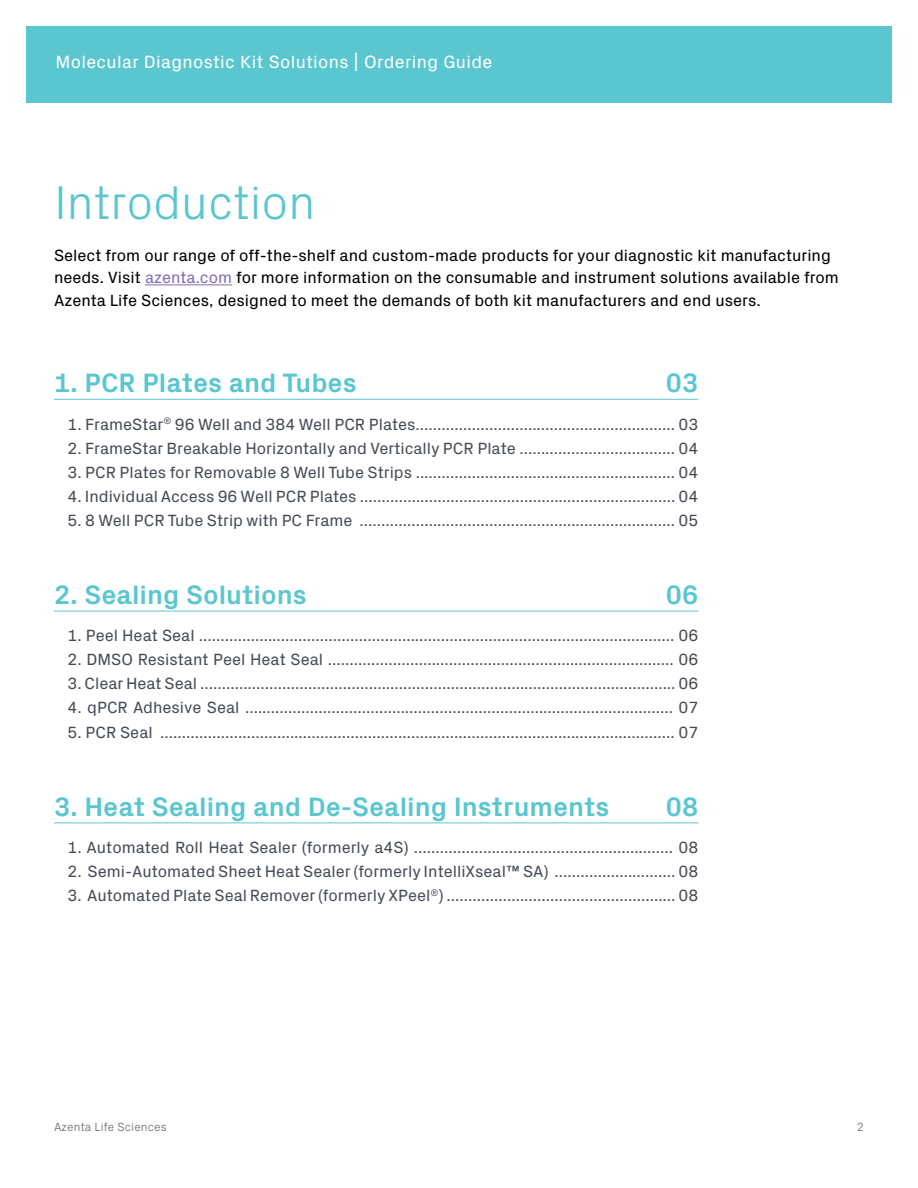
<style>
.page{position:relative;width:918px;height:1188px;background:#fff}
.page>*{position:absolute;margin:0;border:0;box-sizing:border-box;transform-origin:0 0}
.t1{font:300 48px "Px Grotesk";color:#5ac6d0}
.t2{font:700 27px "Px Grotesk";color:#5ac6d0}
.t3{font:18px "Px Grotesk";letter-spacing:.02em;color:#fff}
.t4{font:16.5px "Px Grotesk";color:#474d58}
.t5{font:16.5px/22.5px "Px Grotesk";color:#000}
.t6{font:300 12px "Px Grotesk";letter-spacing:.01em;color:#676a6a}
.s1{color:#816eb2}
</style>
<div class="page">
<div style="left:26px;top:26px;width:866px;height:76px;background:#5ac6d0"></div>
<hr style="left:54px;top:399px;width:644px;height:1px;background:#5ac6d0">
<hr style="left:54px;top:611px;width:644px;height:1px;background:#5ac6d0">
<hr style="left:54px;top:823px;width:644px;height:1px;background:#5ac6d0">
<hr style="left:145px;top:284px;width:87px;height:1px;background:#816eb2">
<p class="t3" style="left:56px;top:49px;width:438px">Molecular Diagnostic Kit Solutions | Ordering Guide</p>
<h1 class="t1" style="left:54px;top:168px;width:263px">Introduction</h1>
<p class="t5" style="left:54px;top:243px;width:786px">Select from our range of off-the-shelf and custom-made products for your diagnostic kit manufacturing needs. Visit <span class="s1">azenta.com</span> for more information on the consumable and instrument solutions available from<br>Azenta Life Sciences, designed to meet the demands of both kit manufacturers and end users.</p>
<h2 class="t2" style="left:54px;top:363px;width:304px">1. PCR Plates and Tubes</h2>
<h2 class="t2" style="left:666px;top:363px;width:34px">03</h2>
<p class="t4" style="left:68px;top:412px;width:632px">1. FrameStar<sup>®</sup> 96 Well and 384 Well PCR Plates............................................................ 03</p>
<p class="t4" style="left:67px;top:436px;width:632px">2. FrameStar Breakable Horizontally and Vertically PCR Plate .................................... 04</p>
<p class="t4" style="left:67px;top:460px;width:632px">3. PCR Plates for Removable 8 Well Tube Strips ............................................................ 04</p>
<p class="t4" style="left:67px;top:484px;width:632px">4. Individual Access 96 Well PCR Plates ......................................................................... 04</p>
<p class="t4" style="left:67px;top:508px;width:632px">5. 8 Well PCR Tube Strip with PC Frame ......................................................................... 05</p>
<h2 class="t2" style="left:54px;top:575px;width:254px">2. Sealing Solutions</h2>
<h2 class="t2" style="left:666px;top:575px;width:34px">06</h2>
<p class="t4" style="left:68px;top:624px;width:632px">1. Peel Heat Seal .............................................................................................................. 06</p>
<p class="t4" style="left:68px;top:648px;width:632px">2. DMSO Resistant Peel Heat Seal ................................................................................ 06</p>
<p class="t4" style="left:68px;top:672px;width:632px">3. Clear Heat Seal .............................................................................................................. 06</p>
<p class="t4" style="left:68px;top:696px;width:632px">4. qPCR Adhesive Seal ................................................................................................... 07</p>
<p class="t4" style="left:68px;top:720px;width:632px">5. PCR Seal ....................................................................................................................... 07</p>
<h2 class="t2" style="left:54px;top:787px;width:557px">3. Heat Sealing and De-Sealing Instruments</h2>
<h2 class="t2" style="left:666px;top:787px;width:34px">08</h2>
<p class="t4" style="left:68px;top:836px;width:632px">1. Automated Roll Heat Sealer (formerly a4S) ............................................................ 08</p>
<p class="t4" style="left:68px;top:860px;width:632px">2. Semi-Automated Sheet Heat Sealer (formerly IntelliXseal™ SA) ............................ 08</p>
<p class="t4" style="left:68px;top:884px;width:632px">3. Automated Plate Seal Remover (formerly XPeel<sup>®</sup>) ..................................................... 08</p>
<p class="t6" style="left:54px;top:1118px;width:114px">Azenta Life Sciences</p>
<p class="t6" style="left:857px;top:1118px;width:9px">2</p>
</div>
